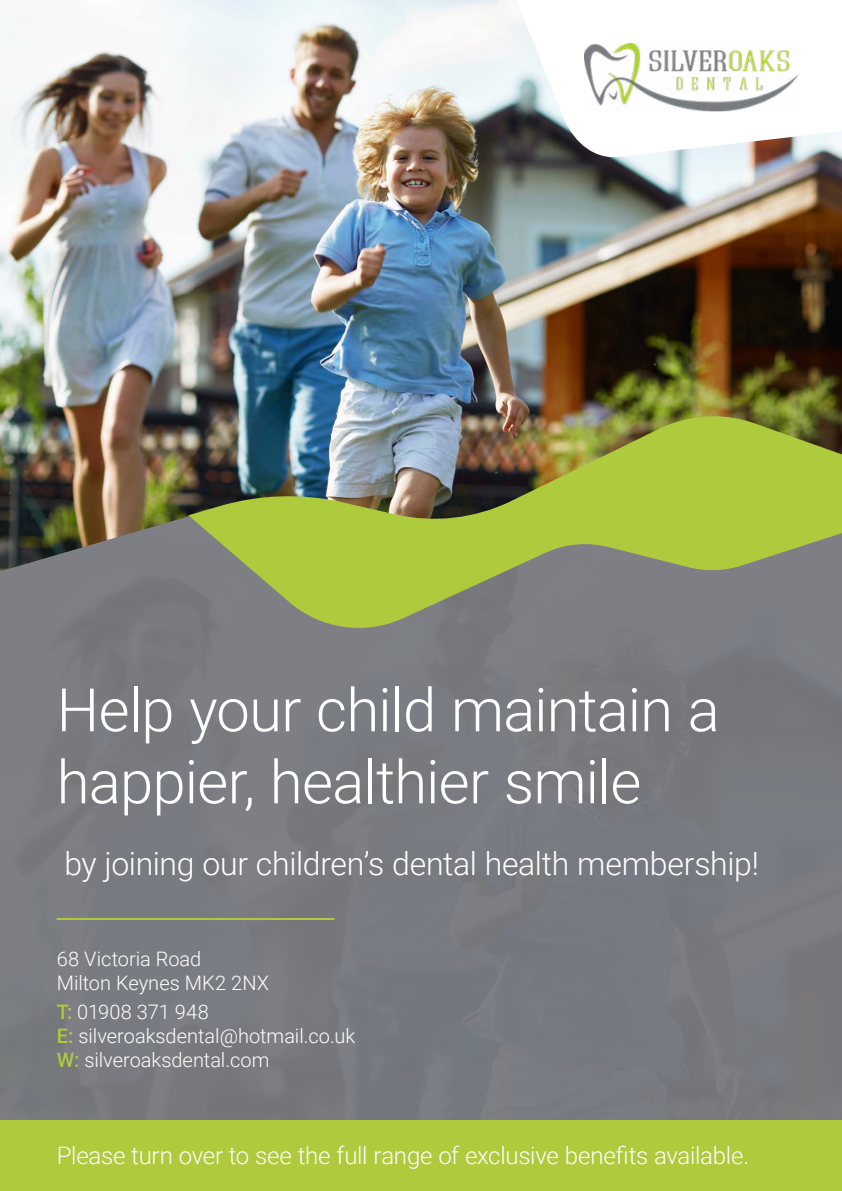
<style>
.page{position:relative;width:842px;height:1191px;background:#fff}
.page>*{position:absolute;margin:0;border:0;box-sizing:border-box;transform-origin:0 0}
.t1{font:300 60px/72px "Roboto";letter-spacing:-.015em;color:#fff}
.t2{font:300 32px "Roboto";letter-spacing:-.01em;color:#fff}
.t3{font:300 24px "Roboto";letter-spacing:-.01em;color:#fff}
.t4{font:300 20px/24px "Roboto";color:#fff}
.s1{font-weight:500;color:#adcb3d}
</style>
<div class="page">
<img style="left:0;top:0;width:842px;height:414px">
<div style="left:0;top:418px;width:842px;height:702px;background:#787b81"></div>
<img style="left:141px;top:416px;width:701px;height:219px">
<svg style="left:500px;top:0;width:342px;height:159px"></svg>
<img style="left:584px;top:44px;width:215px;height:67px">
<div style="left:0;top:1120px;width:842px;height:71px;background:#adcb3d"></div>
<hr style="left:57px;top:918px;width:277px;height:2px;background:#adcb3d">
<h1 class="t1" style="left:57px;top:671px;width:664px">Help your child maintain a happier, healthier smile</h1>
<h2 class="t2" style="left:64px;top:841px;width:696px">by joining our children’s dental health membership!</h2>
<p class="t4" style="left:57px;top:946px;width:214px">68 Victoria Road<br>Milton Keynes MK2 2NX</p>
<p class="t4" style="left:57px;top:999px;width:300px"><span class="s1">T:</span> 01908 371 948<br><span class="s1">E:</span> silveroaksdental@hotmail.co.uk<br><span class="s1">W:</span> silveroaksdental.com</p>
<p class="t3" style="left:57px;top:1138px;width:694px">Please turn over to see the full range of exclusive benefits available.</p>
</div>
